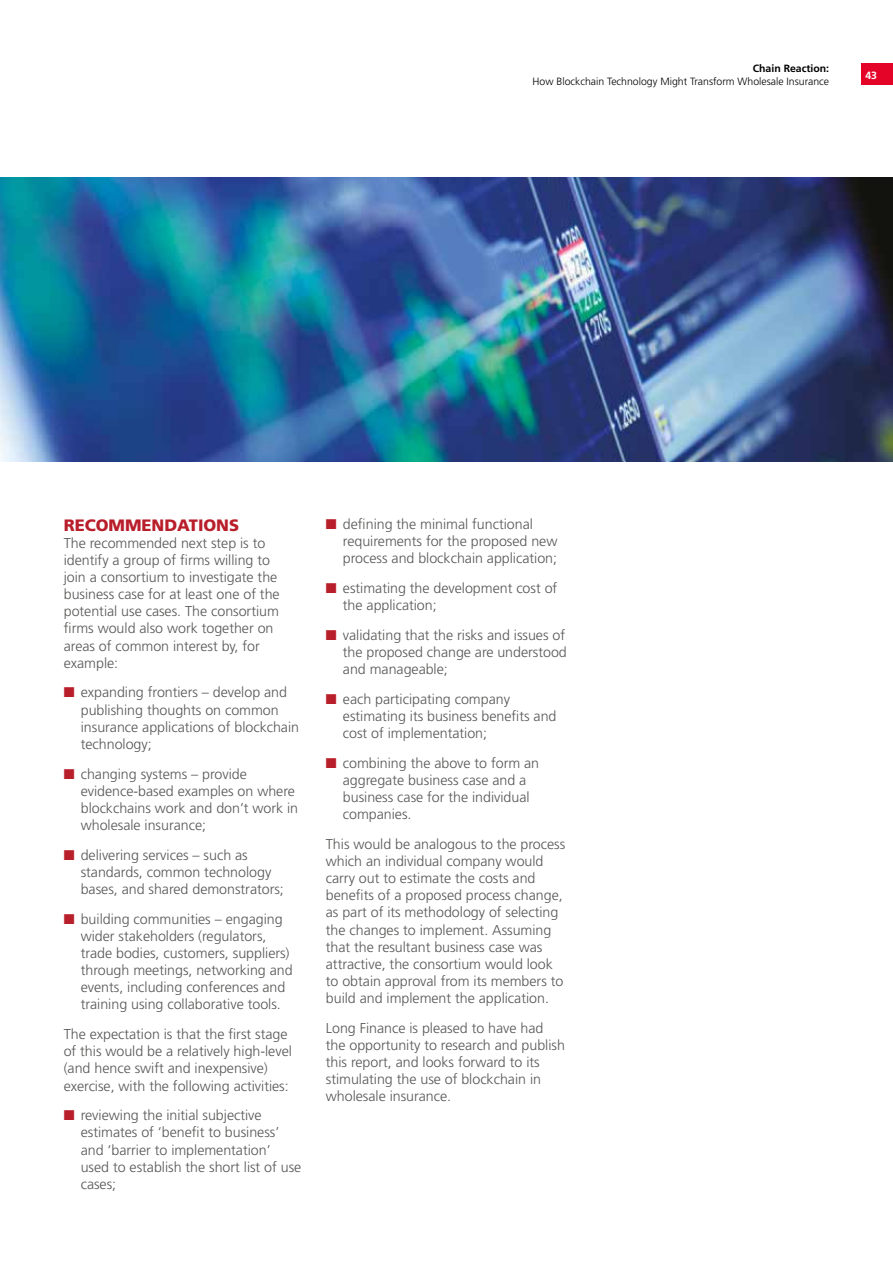
<style>
.page{position:relative;width:893px;height:1263px;background:#fff}
.page>*{position:absolute;margin:0;border:0;box-sizing:border-box;transform-origin:0 0}
.t1{font:900 16.5px "Frutiger";color:#b91e2b}
.t2{font:300 14.25px/17.1px "Frutiger";color:#575756}
.t3{font:300 10.5px "Frutiger";color:#000}
.t4{font:700 10.5px "Frutiger";color:#000}
.t5{font:700 10.5px "Frutiger";color:#fff}
.s1{color:#b91e2b}
</style>
<div class="page">
<div style="left:861px;top:64px;width:32px;height:21px;background:#e40428"></div>
<img style="left:0;top:177px;width:893px;height:284px">
<p class="t4" style="left:753px;top:62px;width:78px">Chain Reaction:</p>
<p class="t3" style="left:533px;top:75px;width:298px">How Blockchain Technology Might Transform Wholesale Insurance</p>
<p class="t5" style="left:865px;top:69px;width:13px">43</p>
<p class="t1" style="left:64px;top:515px;width:177px">RECOMMENDATIONS</p>
<p class="t2" style="left:64px;top:534px;width:217px">The recommended next step is to identify a group of firms willing to join a consortium to investigate the business case for at least one of the potential use cases. The consortium firms would also work together on areas of common interest by, for example:</p>
<p class="t2" style="left:81px;top:684px;width:220px;text-indent:-17px"><span class="s1">■</span> expanding frontiers – develop and publishing thoughts on common insurance applications of blockchain technology;</p>
<p class="t2" style="left:81px;top:765px;width:219px;text-indent:-17px"><span class="s1">■</span> changing systems – provide evidence-based examples on where blockchains work and don’t work in wholesale insurance;</p>
<p class="t2" style="left:81px;top:846px;width:205px;text-indent:-17px"><span class="s1">■</span> delivering services – such as standards, common technology bases, and shared demonstrators;</p>
<p class="t2" style="left:81px;top:910px;width:213px;text-indent:-17px"><span class="s1">■</span> building communities – engaging wider stakeholders (regulators, trade bodies, customers, suppliers) through meetings, networking and events, including conferences and training using collaborative tools.</p>
<p class="t2" style="left:64px;top:1026px;width:230px">The expectation is that the first stage of this would be a relatively high-level (and hence swift and inexpensive) exercise, with the following activities:</p>
<p class="t2" style="left:81px;top:1107px;width:222px;text-indent:-17px"><span class="s1">■</span> reviewing the initial subjective estimates of ‘benefit to business’ and ‘barrier to implementation’ used to establish the short list of use cases;</p>
<p class="t2" style="left:343px;top:515px;width:216px;text-indent:-17px"><span class="s1">■</span> defining the minimal functional requirements for the proposed new process and blockchain application;</p>
<p class="t2" style="left:343px;top:579px;width:216px;text-indent:-17px"><span class="s1">■</span> estimating the development cost of the application;</p>
<p class="t2" style="left:343px;top:626px;width:225px;text-indent:-17px"><span class="s1">■</span> validating that the risks and issues of the proposed change are understood and manageable;</p>
<p class="t2" style="left:343px;top:690px;width:215px;text-indent:-17px"><span class="s1">■</span> each participating company estimating its business benefits and cost of implementation;</p>
<p class="t2" style="left:343px;top:754px;width:198px;text-indent:-17px"><span class="s1">■</span> combining the above to form an aggregate business case and a business case for the individual companies.</p>
<p class="t2" style="left:326px;top:835px;width:241px">This would be analogous to the process which an individual company would carry out to estimate the costs and benefits of a proposed process change, as part of its methodology of selecting the changes to implement. Assuming that the resultant business case was attractive, the consortium would look to obtain approval from its members to build and implement the application.</p>
<p class="t2" style="left:326px;top:1019px;width:241px">Long Finance is pleased to have had the opportunity to research and publish this report, and looks forward to its stimulating the use of blockchain in wholesale insurance.</p>
</div>
